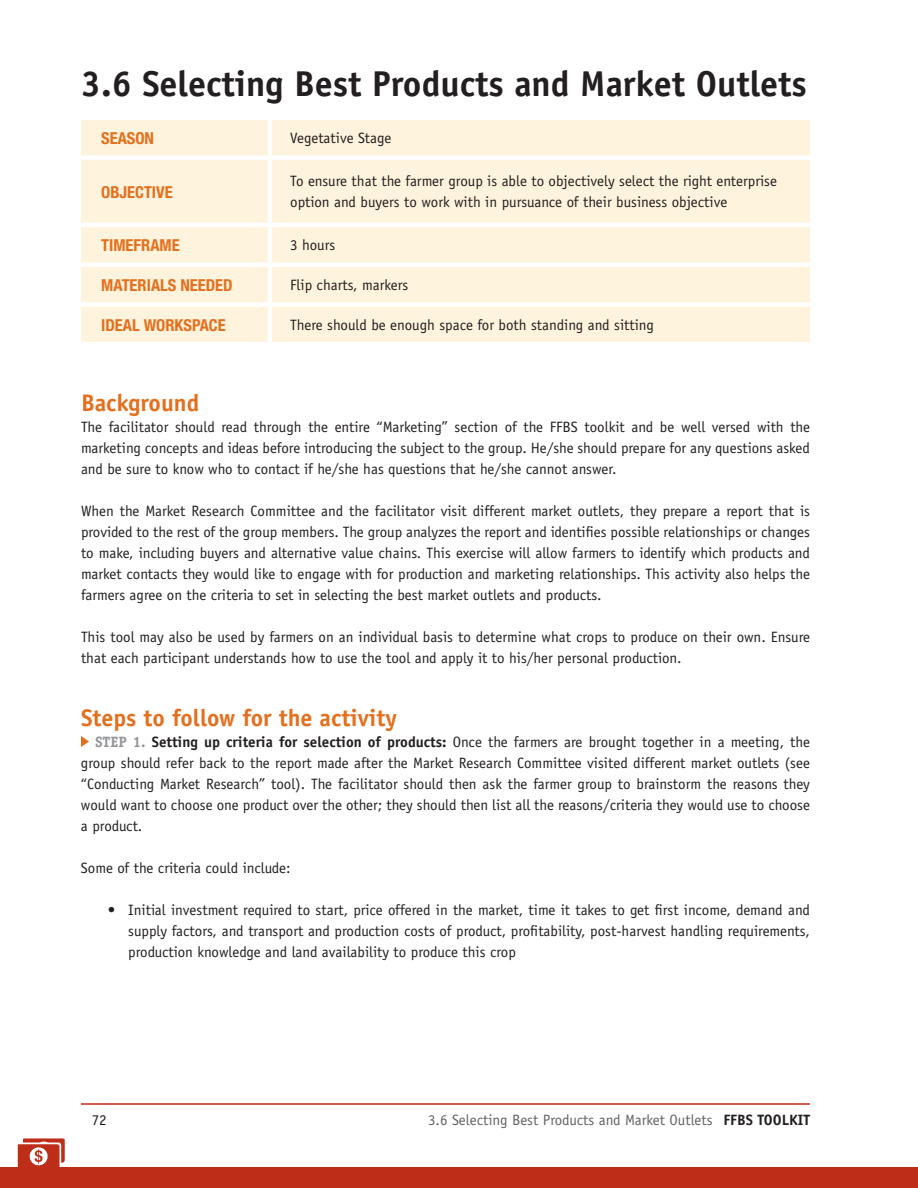
<style>
.page{position:relative;width:918px;height:1188px;background:#fff}
.page>*{position:absolute;margin:0;border:0;box-sizing:border-box;transform-origin:0 0}
.t1{font:700 36px "Officina Sans";color:#231f20}
.t2{font:700 24px "Officina Sans";color:#e4701e}
.t3{font:700 condensed 16.5px "Helvetica Neue";color:#e4701e}
.t4{font:15px/21px "Officina Sans";color:#231f20;text-align:justify}
.t5{font:15px "Officina Sans";color:#636366}
.s1{font-family:"Officina Serif";font-weight:700;color:#939598}
.s2{font-weight:700}
.s3{font-weight:700;color:#231f20}
</style>
<div class="page">
<svg style="left:18px;top:1138px;width:47px;height:29px"></svg>
<hr style="left:81px;top:1103px;width:729px;height:2px;background:#be2d18">
<div style="left:0;top:1167px;width:918px;height:21px;background:#be2d18"></div>
<div style="left:81px;top:120px;width:187px;height:222px;background:#fef3dc"></div>
<div style="left:272px;top:120px;width:538px;height:222px;background:#fef3dc"></div>
<div style="left:81px;top:155px;width:189px;height:5px;background:#fff"></div>
<div style="left:270px;top:155px;width:540px;height:5px;background:#fff"></div>
<hr style="left:81px;top:223px;width:189px;height:4px;background:#fff">
<hr style="left:270px;top:223px;width:540px;height:4px;background:#fff">
<div style="left:81px;top:262px;width:189px;height:5px;background:#fff"></div>
<div style="left:270px;top:262px;width:540px;height:5px;background:#fff"></div>
<div style="left:81px;top:302px;width:189px;height:5px;background:#fff"></div>
<div style="left:270px;top:302px;width:540px;height:5px;background:#fff"></div>
<svg style="left:81px;top:736px;width:8px;height:11px"></svg>
<h1 class="t1" style="left:81px;top:61px;width:727px">3.6 Selecting Best Products and Market Outlets</h1>
<p class="t3" style="left:101px;top:128px;width:54px">SEASON</p>
<p class="t4" style="left:290px;top:128px;width:103px">Vegetative Stage</p>
<p class="t3" style="left:101px;top:182px;width:73px">OBJECTIVE</p>
<p class="t4" style="left:290px;top:171px;width:488px">To ensure that the farmer group is able to objectively select the right enterprise option and buyers to work with in pursuance of their business objective</p>
<p class="t3" style="left:101px;top:235px;width:80px">TIMEFRAME</p>
<p class="t4" style="left:290px;top:235px;width:47px">3 hours</p>
<p class="t3" style="left:101px;top:275px;width:133px">MATERIALS NEEDED</p>
<p class="t4" style="left:290px;top:275px;width:120px">Flip charts, markers</p>
<p class="t3" style="left:101px;top:315px;width:126px">IDEAL WORKSPACE</p>
<p class="t4" style="left:290px;top:314px;width:365px">There should be enough space for both standing and sitting</p>
<h2 class="t2" style="left:81px;top:388px;width:120px">Background</h2>
<p class="t4" style="left:81px;top:416px;width:731px">The facilitator should read through the entire “Marketing” section of the FFBS toolkit and be well versed with the marketing concepts and ideas before introducing the subject to the group. He/she should prepare for any questions asked and be sure to know who to contact if he/she has questions that he/she cannot answer.</p>
<p class="t4" style="left:81px;top:500px;width:731px">When the Market Research Committee and the facilitator visit different market outlets, they prepare a report that is provided to the rest of the group members. The group analyzes the report and identifies possible relationships or changes to make, including buyers and alternative value chains. This exercise will allow farmers to identify which products and market contacts they would like to engage with for production and marketing relationships. This activity also helps the farmers agree on the criteria to set in selecting the best market outlets and products.</p>
<p class="t4" style="left:81px;top:626px;width:731px">This tool may also be used by farmers on an individual basis to determine what crops to produce on their own. Ensure that each participant understands how to use the tool and apply it to his/her personal production.</p>
<h2 class="t2" style="left:81px;top:703px;width:317px">Steps to follow for the activity</h2>
<p class="t4" style="left:81px;top:731px;width:731px;text-indent:14px"><span class="s1">STEP 1.</span> <span class="s2">Setting up criteria for selection of products:</span> Once the farmers are brought together in a meeting, the group should refer back to the report made after the Market Research Committee visited different market outlets (see “Conducting Market Research” tool). The facilitator should then ask the farmer group to brainstorm the reasons they would want to choose one product over the other; they should then list all the reasons/criteria they would use to choose a product.</p>
<p class="t4" style="left:81px;top:857px;width:211px">Some of the criteria could include:</p>
<p class="t4" style="left:128px;top:899px;width:683px;text-indent:-20px">• Initial investment required to start, price offered in the market, time it takes to get first income, demand and supply factors, and transport and production costs of product, profitability, post-harvest handling requirements, production knowledge and land availability to produce this crop</p>
<p class="t4" style="left:92px;top:1109px;width:16px">72</p>
<p class="t5" style="left:428px;top:1111px;width:383px">3.6 Selecting Best Products and Market Outlets <span class="s3">FFBS TOOLKIT</span></p>
</div>
